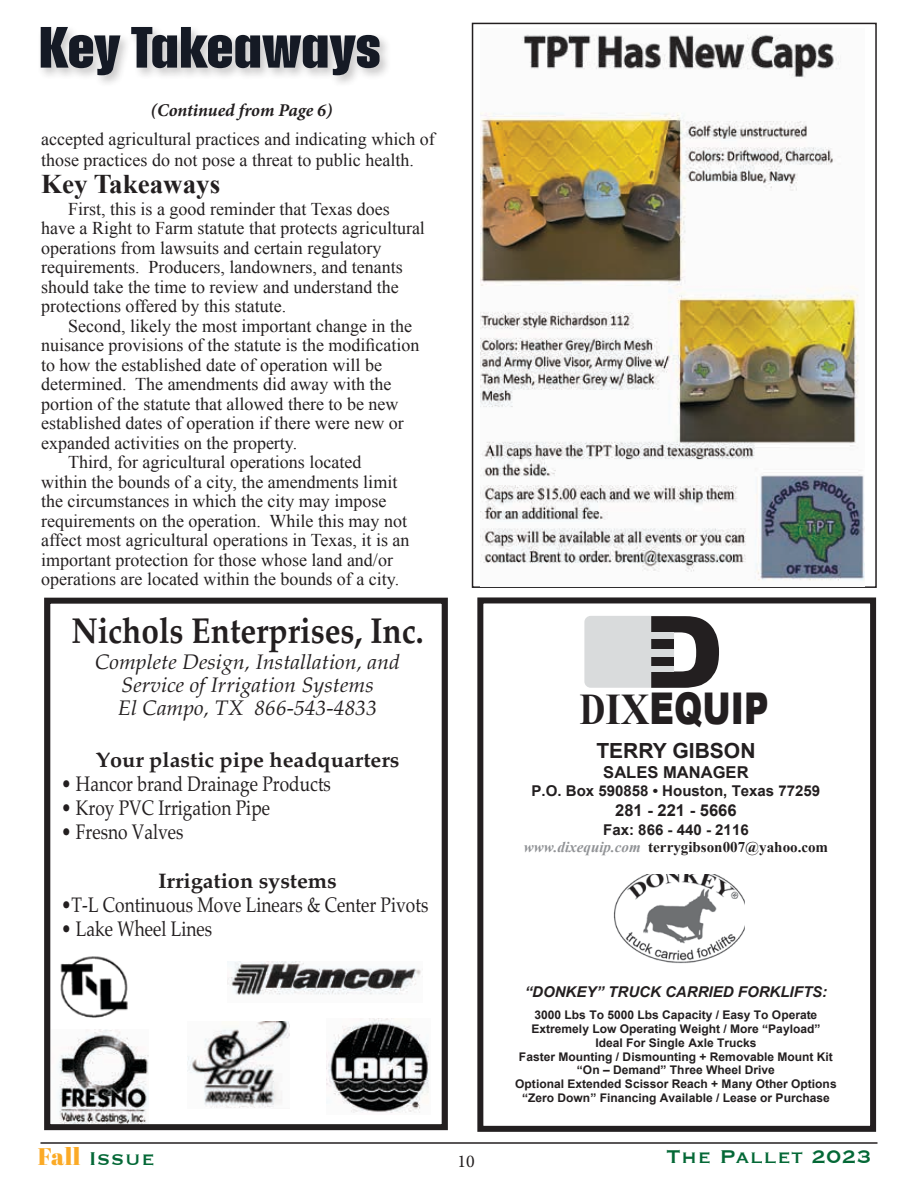
<style>
.page{position:relative;width:918px;height:1188px;background:#fff}
.page>*{position:absolute;margin:0;border:0;box-sizing:border-box;transform-origin:0 0}
.t1{font:700 49.5px "Placard Next";letter-spacing:-.005em;color:#151a25;scale:1.27 1}
.t2{font:900 43.8px "Arial";color:#231f20;scale:.78 1}
.t3{font:700 36px "Palatino";color:#231f20;scale:.88 1}
.t4{font:700 27px "Times New Roman";color:#231f20}
.t5{font:24px "Copperplate";letter-spacing:.02em;color:#046836}
.t6{font:21px "Palatino";color:#231f20;scale:.83 1}
.t7{font:italic 21px/22.8px "Palatino";color:#231f20;text-align:center}
.t8{font:700 21px "Palatino";color:#231f20}
.t9{font:700 20.85px "Arial";color:#231f20}
.t10{font:18px/19.5px "Times New Roman";color:#231f20}
.t11{font:italic 700 18px "Minion Pro";letter-spacing:-.005em;color:#231f20}
.t12{font:18px "Minion Pro";color:#231f20}
.t13{font:700 16.35px "Arial";color:#231f20}
.t14{font:700 14.85px "Arial";color:#231f20}
.t15{font:700 14.85px "Times New Roman";color:#231f20}
.t16{font:italic 700 14.85px "Arial";color:#231f20}
.t17{font:700 11.85px/14px "Arial";color:#231f20;text-align:center}
.s1{font-family:"Times New Roman";font-weight:700}
.s2{font-style:italic;color:#919396}
.s3{font-family:"Abril Fatface";color:#fbaa26}
</style>
<div class="page">
<hr style="left:40px;top:1142px;width:838px;height:2px;background:#231f20">
<div style="left:37px;top:24px;width:356px;height:64px;background:#231f20;opacity:.25"></div>
<div style="left:472px;top:23px;width:405px;height:565px;border:2px solid #231f20"></div>
<img style="left:480px;top:34px;width:385px;height:552px">
<div style="left:477px;top:597px;width:399px;height:535px;border:6px solid #231f20"></div>
<div style="left:584px;top:616px;width:90px;height:72px;background:#d9dbdc;border-radius:6px"></div>
<svg style="left:651px;top:616px;width:68px;height:72px"></svg>
<div style="left:649px;top:632px;width:25px;height:7px;background:#d9dbdc"></div>
<div style="left:649px;top:649px;width:25px;height:7px;background:#d9dbdc"></div>
<div style="left:647px;top:666px;width:27px;height:6px;background:#d9dbdc"></div>
<img style="left:613px;top:875px;width:131px;height:89px">
<img style="left:58px;top:1029px;width:91px;height:94px">
<div style="left:44px;top:598px;width:404px;height:532px;border:6px solid #231f20"></div>
<img style="left:188px;top:1022px;width:102px;height:86px">
<img style="left:228px;top:962px;width:195px;height:33px">
<img style="left:60px;top:956px;width:68px;height:61px">
<img style="left:327px;top:1019px;width:102px;height:94px">
<h1 class="t1" style="left:39px;top:16px;width:271px">Key Takeaways</h1>
<p class="t11" style="left:150px;top:98px;width:183px">(Continued from Page 6)</p>
<p class="t10" style="left:41px;top:128px;width:395px;line-height:21.6px">accepted agricultural practices and indicating which of those practices do not pose a threat to public health.</p>
<h3 class="t4" style="left:41px;top:166px;width:181px">Key Takeaways</h3>
<p class="t10" style="left:41px;top:199px;width:385px;text-indent:27px">First, this is a good reminder that Texas does have a Right to Farm statute that protects agricultural operations from lawsuits and certain regulatory requirements. Producers, landowners, and tenants should take the time to review and understand the protections offered by this statute.</p>
<p class="t10" style="left:68px;top:316px;width:345px">Second, likely the most important change in the</p>
<p class="t10" style="left:41px;top:335px;width:380px">nuisance provisions of the statute is the modification</p>
<p class="t10" style="left:41px;top:355px;width:342px">to how the established date of operation will be</p>
<p class="t10" style="left:41px;top:374px;width:352px">determined. The amendments did away with the</p>
<p class="t10" style="left:41px;top:394px;width:359px">portion of the statute that allowed there to be new</p>
<p class="t10" style="left:41px;top:413px;width:364px">established dates of operation if there were new or</p>
<p class="t10" style="left:41px;top:433px;width:258px">expanded activities on the property.</p>
<p class="t10" style="left:68px;top:452px;width:295px">Third, for agricultural operations located</p>
<p class="t10" style="left:41px;top:472px;width:358px">within the bounds of a city, the amendments limit</p>
<p class="t10" style="left:41px;top:491px;width:347px">the circumstances in which the city may impose</p>
<p class="t10" style="left:41px;top:511px;width:368px">requirements on the operation. While this may not</p>
<p class="t10" style="left:41px;top:530px;width:370px">affect most agricultural operations in Texas, it is an</p>
<p class="t10" style="left:41px;top:550px;width:353px">important protection for those whose land and/or</p>
<p class="t10" style="left:41px;top:569px;width:360px">operations are located within the bounds of a city.</p>
<h3 class="t3" style="left:71px;top:600px;width:402px">Nichols Enterprises, Inc.</h3>
<p class="t7" style="left:95px;top:650px;width:307px">Complete Design, Installation, and<br>Service of Irrigation Systems<br>El Campo, TX 866-543-4833</p>
<p class="t8" style="left:96px;top:742px;width:305px">Your plastic pipe headquarters</p>
<p class="t6" style="left:61px;top:766px;width:327px">• Hancor brand Drainage Products</p>
<p class="t6" style="left:61px;top:791px;width:253px">• Kroy PVC Irrigation Pipe</p>
<p class="t6" style="left:61px;top:815px;width:149px">• Fresno Valves</p>
<p class="t8" style="left:158px;top:863px;width:180px">Irrigation systems</p>
<p class="t6" style="left:61px;top:888px;width:444px">•T-L Continuous Move Linears &amp; Center Pivots</p>
<p class="t6" style="left:61px;top:912px;width:184px">• Lake Wheel Lines</p>
<h2 class="t2" style="left:580px;top:677px;width:244px"><span class="s1">DIX</span>EQUIP</h2>
<p class="t9" style="left:596px;top:737px;width:161px">TERRY GIBSON</p>
<p class="t13" style="left:603px;top:762px;width:147px">SALES MANAGER</p>
<p class="t14" style="left:532px;top:781px;width:290px">P.O. Box 590858 • Houston, Texas 77259</p>
<p class="t13" style="left:615px;top:799px;width:123px">281 - 221 - 5666</p>
<p class="t14" style="left:603px;top:820px;width:147px">Fax: 866 - 440 - 2116</p>
<p class="t15" style="left:524px;top:837px;width:306px"><span class="s2">www.dixequip.com</span> terrygibson007@yahoo.com</p>
<p class="t16" style="left:525px;top:982px;width:304px">“DONKEY” TRUCK CARRIED FORKLIFTS:</p>
<p class="t17" style="left:515px;top:1008px;width:323px">3000 Lbs To 5000 Lbs Capacity / Easy To Operate Extremely Low Operating Weight / More “Payload”<br>Ideal For Single Axle Trucks<br>Faster Mounting / Dismounting + Removable Mount Kit “On – Demand” Three Wheel Drive<br>Optional Extended Scissor Reach + Many Other Options “Zero Down” Financing Available / Lease or Purchase</p>
<h3 class="t5" style="left:38px;top:1143px;width:118px"><span class="s3">Fall</span> Issue</h3>
<p class="t12" style="left:457px;top:1149px;width:19px">10</p>
<h3 class="t5" style="left:666px;top:1140px;width:207px">The Pallet 2023</h3>
</div>
